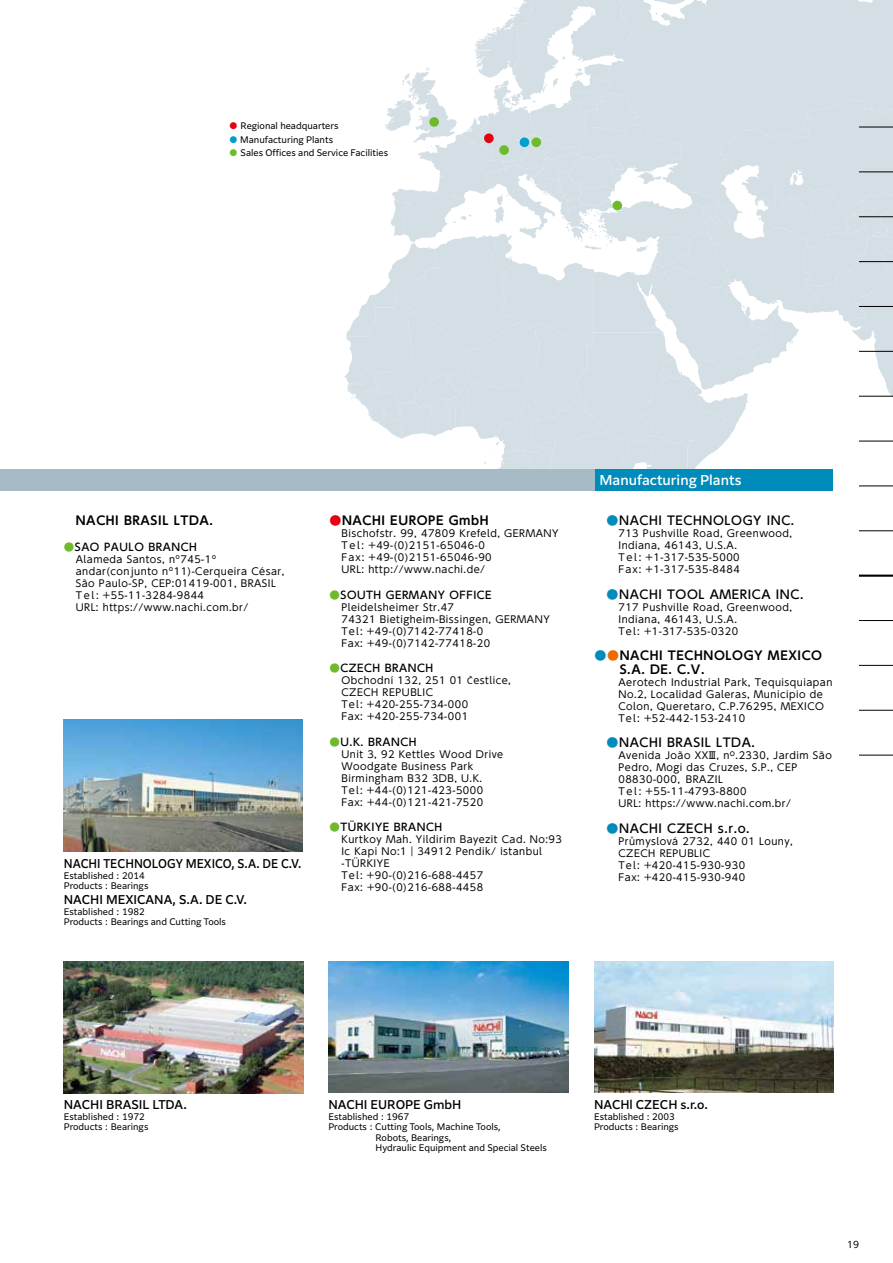
<style>
.page{position:relative;width:893px;height:1263px;background:#fff}
.page>*{position:absolute;margin:0;border:0;box-sizing:border-box;transform-origin:0 0}
.t1{font:500 13.5px "Clarimo UDPE";color:#fff}
.t2{font:500 12px "UD Shin Go NT Pro";letter-spacing:.05em;color:#000}
.t3{font:500 12px "Clarimo UDPE";color:#000}
.t4{font:700 12px/13.5px "UD Shin Go NT Pro De";letter-spacing:.05em;color:#000}
.t5{font:500 12px "Clarimo UDPE";color:#000;scale:.94 1}
.t6{font:500 10.5px "UD Shin Go NT Pro";letter-spacing:.05em;color:#000}
.t7{font:9.75px/12px "UD Shin Go NT Pro";letter-spacing:.05em;color:#000}
.t8{font:9px/10.5px "Clarimo UDPE";color:#000}
.t9{font:9px "UD Shin Go NT Pro";color:#000}
.s1{color:#e60012}
.s2{color:#00a0ca}
.s3{color:#6fba2c}
.s4{font-family:"Myriad Pro"}
.s5{color:#008cba}
.s6{font-family:"UD Shin Go NT Pro";font-weight:500;color:#008cba}
.s7{font-family:"UD Shin Go NT Pro";font-weight:500;color:#ed6c00}
</style>
<div class="page">
<svg style="left:343px;top:0;width:550px;height:470px"></svg>
<div style="left:484px;top:133px;width:10px;height:10px;background:#e60012;border-radius:50%"></div>
<div style="left:429px;top:117px;width:10px;height:10px;background:#6fba2c;border-radius:50%"></div>
<div style="left:499px;top:145px;width:10px;height:10px;background:#6fba2c;border-radius:50%"></div>
<div style="left:531px;top:137px;width:10px;height:10px;background:#6fba2c;border-radius:50%"></div>
<div style="left:612px;top:201px;width:10px;height:9px;background:#6fba2c;border-radius:50%"></div>
<div style="left:520px;top:137px;width:9px;height:10px;background:#00a0ca;border-radius:50%"></div>
<hr style="left:859px;top:127px;width:34px;height:1px;background:#000">
<hr style="left:859px;top:172px;width:34px;height:1px;background:#000">
<hr style="left:859px;top:216px;width:34px;height:1px;background:#000">
<hr style="left:859px;top:261px;width:34px;height:1px;background:#000">
<hr style="left:859px;top:306px;width:34px;height:1px;background:#000">
<hr style="left:859px;top:351px;width:34px;height:1px;background:#000">
<hr style="left:859px;top:396px;width:34px;height:1px;background:#000">
<hr style="left:859px;top:441px;width:34px;height:1px;background:#000">
<hr style="left:859px;top:486px;width:34px;height:1px;background:#000">
<hr style="left:859px;top:530px;width:34px;height:1px;background:#000">
<hr style="left:859px;top:575px;width:34px;height:2px;background:#000">
<hr style="left:859px;top:620px;width:34px;height:1px;background:#000">
<hr style="left:859px;top:665px;width:34px;height:1px;background:#000">
<hr style="left:859px;top:710px;width:34px;height:1px;background:#000">
<hr style="left:859px;top:755px;width:34px;height:1px;background:#000">
<div style="left:594px;top:470px;width:239px;height:21px;background:#008cba"></div>
<div style="left:0;top:470px;width:594px;height:21px;background:#a7bbc7"></div>
<img style="left:328px;top:961px;width:240px;height:132px">
<img style="left:64px;top:961px;width:239px;height:132px">
<img style="left:64px;top:720px;width:239px;height:131px">
<img style="left:594px;top:961px;width:239px;height:131px">
<p class="t8" style="left:229px;top:120px;width:111px"><span class="s1">●</span> Regional headquarters</p>
<p class="t8" style="left:229px;top:134px;width:105px"><span class="s2">●</span> Manufacturing Plants</p>
<p class="t8" style="left:229px;top:147px;width:160px"><span class="s3">●</span> Sales Offices and Service Facilities</p>
<p class="t4" style="left:76px;top:513px;width:139px">NACHI BRASIL LTDA.</p>
<p class="t6" style="left:64px;top:538px;width:134px"><span class="s3">●</span>SAO PAULO BRANCH</p>
<p class="t7" style="left:76px;top:552px;width:210px">Alameda Santos, nº745-1º andar(conjunto nº11)-Cerqueira César,<br>São Paulo-SP, CEP:01419-001, BRASIL<br>Tel : +55-11-3284-9844<br>URL: https://www.nachi.com.br/</p>
<p class="t5" style="left:64px;top:854px;width:254px">NACHI TECHNOLOGY MEXICO, S.A. DE C.V.</p>
<p class="t8" style="left:64px;top:869px;width:86px">Established : 2014<br>Products : Bearings</p>
<p class="t3" style="left:64px;top:890px;width:185px">NACHI MEXICANA, S.A. DE C.V.</p>
<p class="t8" style="left:64px;top:905px;width:164px">Established : 1982<br>Products : Bearings and Cutting Tools</p>
<p class="t4" style="left:329px;top:513px;width:161px"><span class="s1">●</span>NACHI EUROPE GmbH</p>
<p class="t7" style="left:341px;top:527px;width:219px">Bischofstr. 99, 47809 Krefeld, GERMANY<br>Tel : +49-(0)2151-65046-0<br>Fax: +49-(0)2151-65046-90<br>URL: http://www.nachi.de/</p>
<p class="t6" style="left:329px;top:586px;width:164px"><span class="s3">●</span>SOUTH GERMANY OFFICE</p>
<p class="t7" style="left:341px;top:600px;width:210px">Pleidelsheimer Str.47<br>74321 Bietigheim-Bissingen, GERMANY<br>Tel: +49-(0)7142-77418-0<br>Fax: +49-(0)7142-77418-20</p>
<p class="t6" style="left:329px;top:659px;width:105px"><span class="s3">●</span>CZECH BRANCH</p>
<p class="t7" style="left:341px;top:674px;width:171px">Obchodní 132, 251 01 <span class="s4">Č</span>estlice,<br>CZECH REPUBLIC<br>Tel: +420-255-734-000<br>Fax: +420-255-734-001</p>
<p class="t6" style="left:329px;top:733px;width:88px"><span class="s3">●</span>U.K. BRANCH</p>
<p class="t7" style="left:341px;top:747px;width:163px">Unit 3, 92 Kettles Wood Drive<br>Woodgate Business Park<br>Birmingham B32 3DB, U.K.<br>Tel: +44-(0)121-423-5000<br>Fax: +44-(0)121-421-7520</p>
<p class="t6" style="left:329px;top:818px;width:114px"><span class="s3">●</span>TÜRKIYE BRANCH</p>
<p class="t7" style="left:341px;top:833px;width:222px">Kurtkoy Mah. Yildirim Bayezit Cad. No:93<br>Ic Kapi No:1｜34912 Pendik/ <span class="s4">İ</span>stanbul -TÜRKIYE<br>Tel: +90-(0)216-688-4457<br>Fax: +90-(0)216-688-4458</p>
<h1 class="t1" style="left:599px;top:469px;width:144px">Manufacturing Plants</h1>
<p class="t2" style="left:606px;top:511px;width:189px"><span class="s5">●</span>NACHI TECHNOLOGY INC.</p>
<p class="t7" style="left:618px;top:527px;width:175px">713 Pushville Road, Greenwood,<br>Indiana, 46143, U.S.A.<br>Tel : +1-317-535-5000<br>Fax: +1-317-535-8484</p>
<p class="t2" style="left:606px;top:584px;width:199px"><span class="s5">●</span>NACHI TOOL AMERICA INC.</p>
<p class="t7" style="left:618px;top:600px;width:175px">717 Pushville Road, Greenwood,<br>Indiana, 46143, U.S.A.<br>Tel: +1-317-535-0320</p>
<p class="t4" style="left:594px;top:648px;width:229px"><span class="s6">●</span><span class="s7">●</span>NACHI TECHNOLOGY MEXICO　　S.A. DE. C.V.</p>
<p class="t7" style="left:618px;top:675px;width:215px">Aerotech Industrial Park, Tequisquiapan No.2, Localidad Galeras, Municipio de Colon, Queretaro, C.P.76295, MEXICO Tel: +52-442-153-2410</p>
<p class="t2" style="left:606px;top:733px;width:150px"><span class="s5">●</span>NACHI BRASIL LTDA.</p>
<p class="t7" style="left:618px;top:749px;width:215px">Avenida João XXⅢ, n<sup>o</sup>.2330, Jardim São<br>Pedro, Mogi das Cruzes, S.P., CEP<br>08830-000，BRAZIL<br>Tel : +55-11-4793-8800<br>URL: https://www.nachi.com.br/</p>
<p class="t2" style="left:606px;top:818px;width:145px"><span class="s5">●</span>NACHI CZECH s.r.o.</p>
<p class="t7" style="left:618px;top:834px;width:176px">Průmyslová 2732, 440 01 Louny,<br>CZECH REPUBLIC<br>Tel: +420-415-930-930<br>Fax: +420-415-930-940</p>
<p class="t3" style="left:64px;top:1095px;width:125px">NACHI BRASIL LTDA.</p>
<p class="t8" style="left:64px;top:1110px;width:86px">Established : 1972<br>Products : Bearings</p>
<p class="t3" style="left:328px;top:1095px;width:135px">NACHI EUROPE GmbH</p>
<p class="t8" style="left:328px;top:1110px;width:82px">Established : 1967</p>
<p class="t8" style="left:328px;top:1121px;width:174px">Products : Cutting Tools, Machine Tools,</p>
<p class="t8" style="left:376px;top:1131px;width:77px">Robots, Bearings,</p>
<p class="t8" style="left:376px;top:1142px;width:173px">Hydraulic Equipment and Special Steels</p>
<p class="t3" style="left:594px;top:1095px;width:115px">NACHl CZECH s.r.o.</p>
<p class="t8" style="left:594px;top:1110px;width:86px">Established : 2003<br>Products : Bearings</p>
<p class="t9" style="left:847px;top:1238px;width:13px">19</p>
</div>
